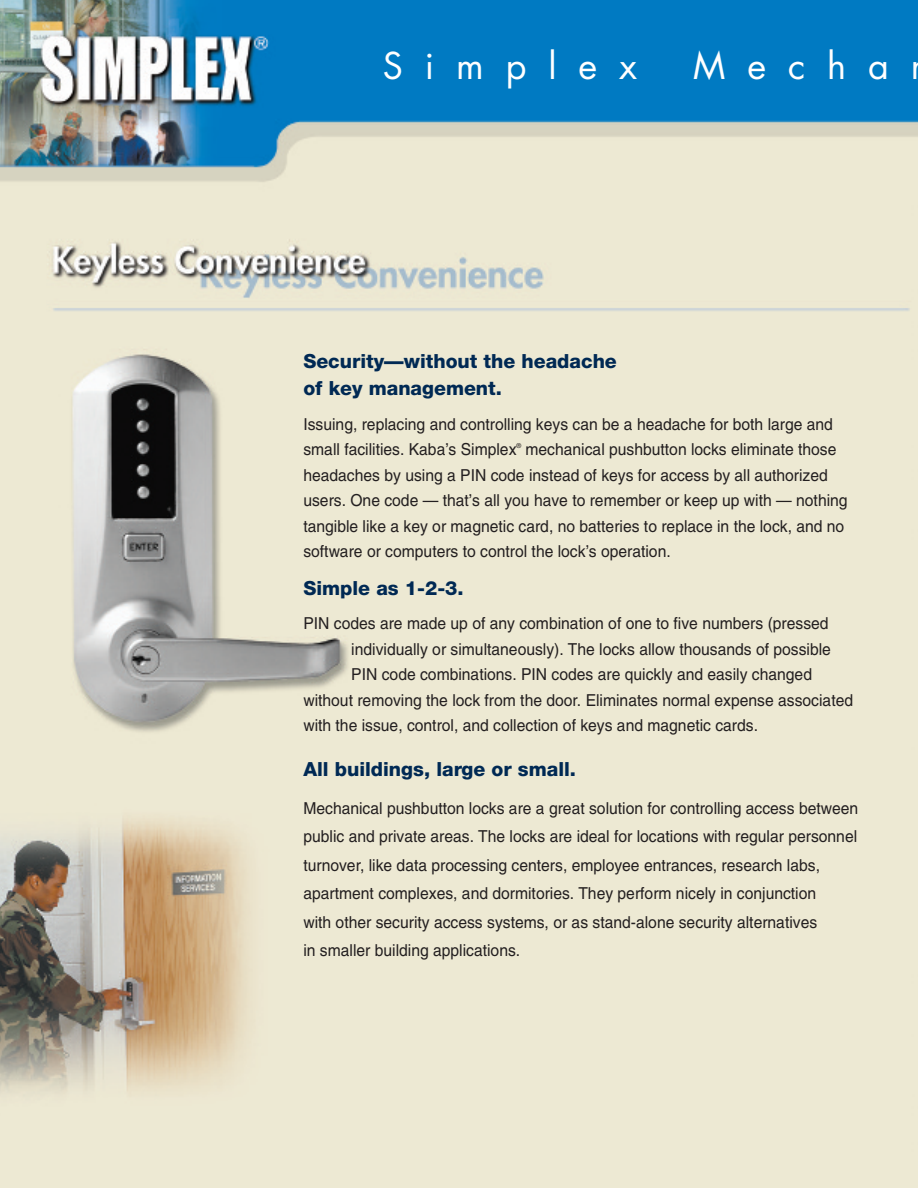
<style>
.page{position:relative;width:918px;height:1188px;background:#fff}
.page>*{position:absolute;margin:0;border:0;box-sizing:border-box;transform-origin:0 0}
.t1{font:36px "Futura";letter-spacing:.61em;color:#fff}
.t2{font:800 19.5px/27px "Helvetica Neue";color:#002954}
.t3{font:16.5px/25.5px "Helvetica";color:#231f20;scale:.95 1}
.t4{font:6.75px "Helvetica";color:#231f20;scale:.95 1}
</style>
<div class="page">
<img style="left:0;top:0;width:918px;height:1188px">
<h1 class="t1" style="left:383px;top:49px;width:256px">Simplex</h1>
<h1 class="t1" style="left:693px;top:49px;width:197px">Mecha</h1>
<p class="t2" style="left:303px;top:350px;width:315px">Security—without the headache of key management.</p>
<p class="t3" style="left:303px;top:413px;width:559px">Issuing, replacing and controlling keys can be a headache for both large and small facilities. Kaba’s Simplex</p>
<p class="t4" style="left:516px;top:443px;width:6px">®</p>
<p class="t3" style="left:303px;top:438px;width:574px;text-indent:222px">mechanical pushbutton locks eliminate those headaches by using a PIN code instead of keys for access by all authorized users. One code — that’s all you have to remember or keep up with — nothing tangible like a key or magnetic card, no batteries to replace in the lock, and no software or computers to control the lock’s operation.</p>
<p class="t2" style="left:303px;top:576px;width:162px">Simple as 1-2-3.</p>
<p class="t3" style="left:303px;top:612px;width:554px">PIN codes are made up of any combination of one to five numbers (pressed</p>
<p class="t3" style="left:351px;top:638px;width:506px">individually or simultaneously). The locks allow thousands of possible</p>
<p class="t3" style="left:351px;top:663px;width:487px">PIN code combinations. PIN codes are quickly and easily changed</p>
<p class="t3" style="left:303px;top:689px;width:580px">without removing the lock from the door. Eliminates normal expense associated</p>
<p class="t3" style="left:303px;top:714px;width:480px">with the issue, control, and collection of keys and magnetic cards.</p>
<p class="t2" style="left:303px;top:758px;width:274px">All buildings, large or small.</p>
<p class="t3" style="left:303px;top:795px;width:586px;line-height:28.5px">Mechanical pushbutton locks are a great solution for controlling access between public and private areas. The locks are ideal for locations with regular personnel turnover, like data processing centers, employee entrances, research labs, apartment complexes, and dormitories. They perform nicely in conjunction<br>with other security access systems, or as stand-alone security alternatives<br>in smaller building applications.</p>
</div>
